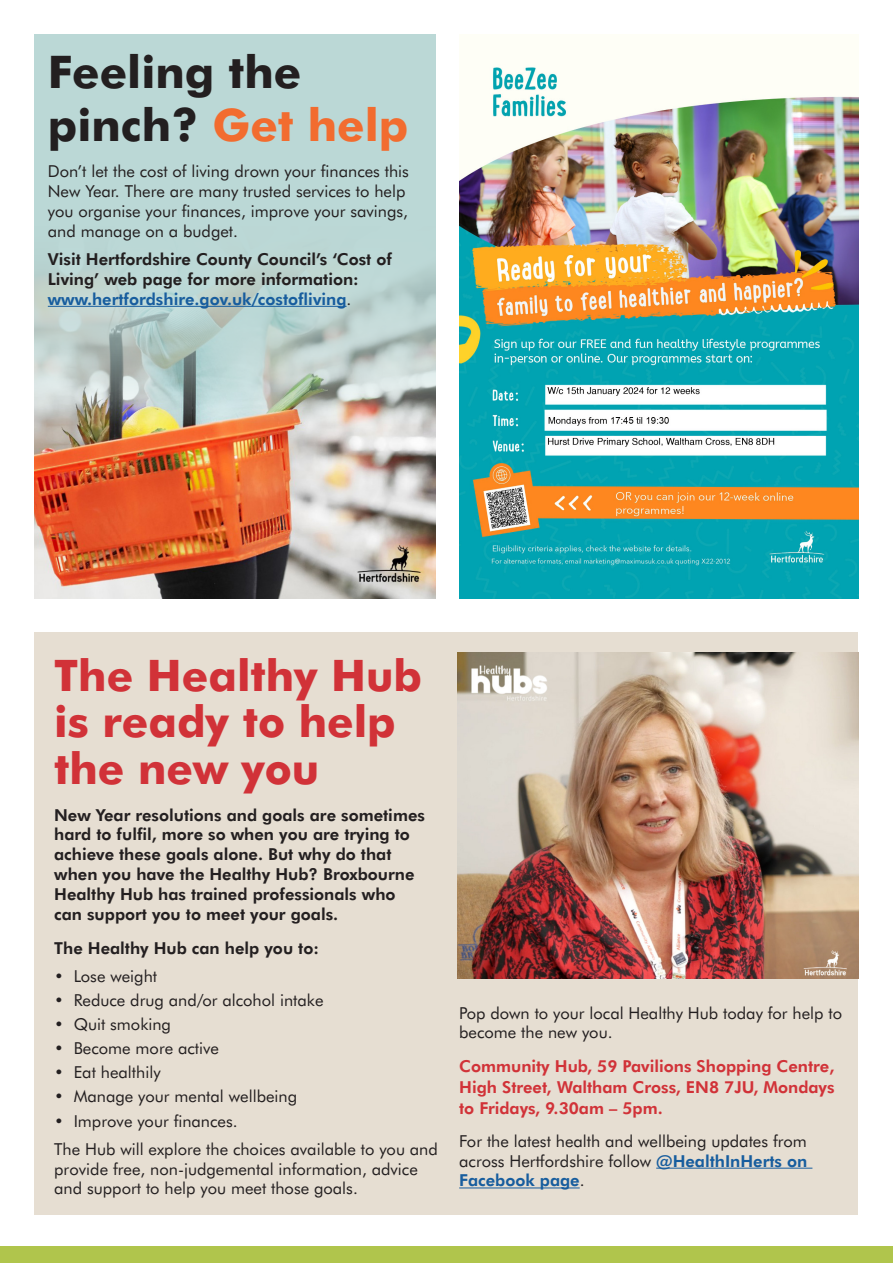
<style>
.page{position:relative;width:893px;height:1263px;background:#fff}
.page>*{position:absolute;margin:0;border:0;box-sizing:border-box;transform-origin:0 0}
.t1{font:800 45px/52.5px "Futura BT";color:#231f20}
.t2{font:800 43.5px/46.5px "Futura BT";color:#d13238}
.t3{font:16.5px/19.8px "Futura BT";color:#231f20}
.t4{font:700 16.5px/19.8px "Futura BT";color:#231f20}
.t5{font:700 16.5px/21px "Futura BT";color:#d13238;text-align:justify}
.s1{color:#f26c2f}
.s2{color:#175d9e}
.s3{font-weight:400}
.s4{font-weight:700;color:#175d9e}
</style>
<div class="page">
<div style="left:0;top:1247px;width:893px;height:16px;background:#b0c54c"></div>
<div style="left:35px;top:632px;width:823px;height:582px;background:#e6ded2"></div>
<div style="left:34px;top:34px;width:402px;height:564px;background:#bbd8d6"></div>
<img style="left:34px;top:268px;width:402px;height:330px">
<hr style="left:48px;top:306px;width:299px;height:1px;background:#175d9e">
<hr style="left:656px;top:1168px;width:156px;height:1px;background:#175d9e">
<hr style="left:459px;top:1187px;width:121px;height:1px;background:#175d9e">
<img style="left:457px;top:653px;width:402px;height:326px">
<img style="left:460px;top:66px;width:399px;height:532px">
<p class="t1" style="left:48px;top:43px;width:362px">Feeling the pinch? <span class="s1">Get help</span></p>
<p class="t3" style="left:48px;top:161px;width:363px">Don’t let the cost of living drown your finances this New Year. There are many trusted services to help you organise your finances, improve your savings, and manage on a budget.</p>
<p class="t4" style="left:48px;top:248px;width:346px">Visit Hertfordshire County Council’s ‘Cost of<br>Living’ web page for more information: <span class="s2">www.hertfordshire.gov.uk/costofliving</span><span class="s3">.</span></p>
<p class="t2" style="left:54px;top:649px;width:369px">The Healthy Hub is ready to help the new you</p>
<p class="t4" style="left:54px;top:804px;width:372px">New Year resolutions and goals are sometimes hard to fulfil, more so when you are trying to achieve these goals alone. But why do that when you have the Healthy Hub? Broxbourne Healthy Hub has trained professionals who can support you to meet your goals.</p>
<p class="t4" style="left:54px;top:937px;width:266px">The Healthy Hub can help you to:</p>
<p class="t3" style="left:54px;top:966px;width:104px">• Lose weight</p>
<p class="t3" style="left:54px;top:990px;width:271px">• Reduce drug and/or alcohol intake</p>
<p class="t3" style="left:54px;top:1014px;width:118px">• Quit smoking</p>
<p class="t3" style="left:54px;top:1038px;width:166px">• Become more active</p>
<p class="t3" style="left:54px;top:1062px;width:108px">• Eat healthily</p>
<p class="t3" style="left:54px;top:1086px;width:244px">• Manage your mental wellbeing</p>
<p class="t3" style="left:54px;top:1110px;width:185px">• Improve your finances.</p>
<p class="t3" style="left:54px;top:1138px;width:385px">The Hub will explore the choices available to you and provide free, non-judgemental information, advice and support to help you meet those goals.</p>
<p class="t3" style="left:459px;top:1002px;width:385px">Pop down to your local Healthy Hub today for help to become the new you.</p>
<p class="t5" style="left:459px;top:1055px;width:377px">Community Hub, 59 Pavilions Shopping Centre, High Street, Waltham Cross, EN8 7JU, Mondays to Fridays, 9.30am – 5pm.</p>
<p class="t3" style="left:459px;top:1130px;width:350px;text-align:justify">For the latest health and wellbeing updates from across Hertfordshire follow <span class="s4">@HealthInHerts on Facebook page</span>.</p>
</div>
